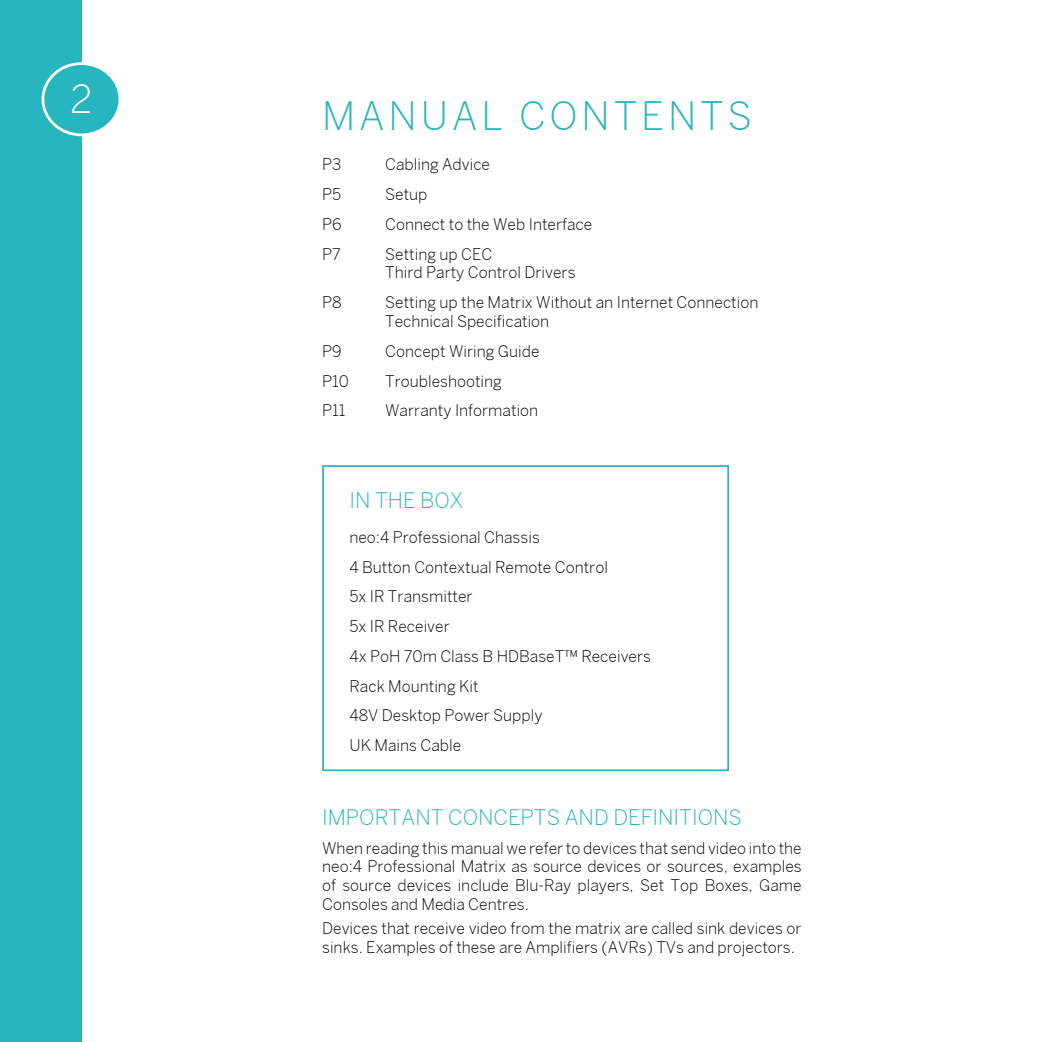
<style>
.page{position:relative;width:1042px;height:1042px;background:#fff}
.page>*{position:absolute;margin:0;border:0;box-sizing:border-box;transform-origin:0 0}
.t1{font:300 38.5px "Benton Sans";letter-spacing:.1em;color:#27b6c0}
.t2{font:300 38.5px "Benton Sans";color:#fff}
.t3{font:300 21px "Benton Sans";color:#27b6c0}
.t4{font:300 15.75px/29.8px "Benton Sans";color:#000}
</style>
<div class="page">
<div style="left:0;top:0;width:81px;height:1042px;background:#27b6c0"></div>
<div style="left:43px;top:64px;width:77px;height:71px;background:#27b6c0;border-radius:50%"></div>
<div style="left:42px;top:62px;width:79px;height:74px;border:3px solid #fff;border-radius:50%"></div>
<div style="left:322px;top:465px;width:407px;height:306px;border:2px solid #27b6c0"></div>
<h1 class="t2" style="left:70px;top:77px;width:24px">2</h1>
<h1 class="t1" style="left:322px;top:94px;width:431px">MANUAL CONTENTS</h1>
<p class="t4" style="left:322px;top:150px;width:21px">P3</p>
<p class="t4" style="left:385px;top:150px;width:106px">Cabling Advice</p>
<p class="t4" style="left:322px;top:179px;width:21px">P5</p>
<p class="t4" style="left:385px;top:179px;width:44px">Setup</p>
<p class="t4" style="left:322px;top:209px;width:21px">P6</p>
<p class="t4" style="left:385px;top:209px;width:209px">Connect to the Web Interface</p>
<p class="t4" style="left:322px;top:239px;width:20px">P7</p>
<p class="t4" style="left:385px;top:244px;width:192px;line-height:18.9px">Setting up CEC<br>Third Party Control Drivers</p>
<p class="t4" style="left:322px;top:287px;width:21px">P8</p>
<p class="t4" style="left:385px;top:293px;width:375px;line-height:18.9px">Setting up the Matrix Without an Internet Connection<br>Technical Specification</p>
<p class="t4" style="left:322px;top:336px;width:21px">P9</p>
<p class="t4" style="left:385px;top:336px;width:156px">Concept Wiring Guide</p>
<p class="t4" style="left:322px;top:366px;width:28px">P10</p>
<p class="t4" style="left:385px;top:366px;width:118px">Troubleshooting</p>
<p class="t4" style="left:322px;top:396px;width:25px">P11</p>
<p class="t4" style="left:385px;top:396px;width:155px">Warranty Information</p>
<h2 class="t3" style="left:349px;top:488px;width:115px">IN THE BOX</h2>
<p class="t4" style="left:349px;top:522px;width:303px">neo:4 Professional Chassis<br>4 Button Contextual Remote Control<br>5x IR Transmitter<br>5x IR Receiver<br>4x PoH 70m Class B HDBaseT™ Receivers<br>Rack Mounting Kit<br>48V Desktop Power Supply<br>UK Mains Cable</p>
<h2 class="t3" style="left:322px;top:805px;width:421px">IMPORTANT CONCEPTS AND DEFINITIONS</h2>
<p class="t4" style="left:322px;top:838px;width:481px;line-height:18.9px;text-align:justify">When reading this manual we refer to devices that send video into the neo:4 Professional Matrix as source devices or sources, examples of source devices include Blu-Ray players, Set Top Boxes, Game Consoles and Media Centres.</p>
<p class="t4" style="left:322px;top:919px;width:481px;line-height:18.9px">Devices that receive video from the matrix are called sink devices or sinks. Examples of these are Amplifiers (AVRs) TVs and projectors.</p>
</div>
